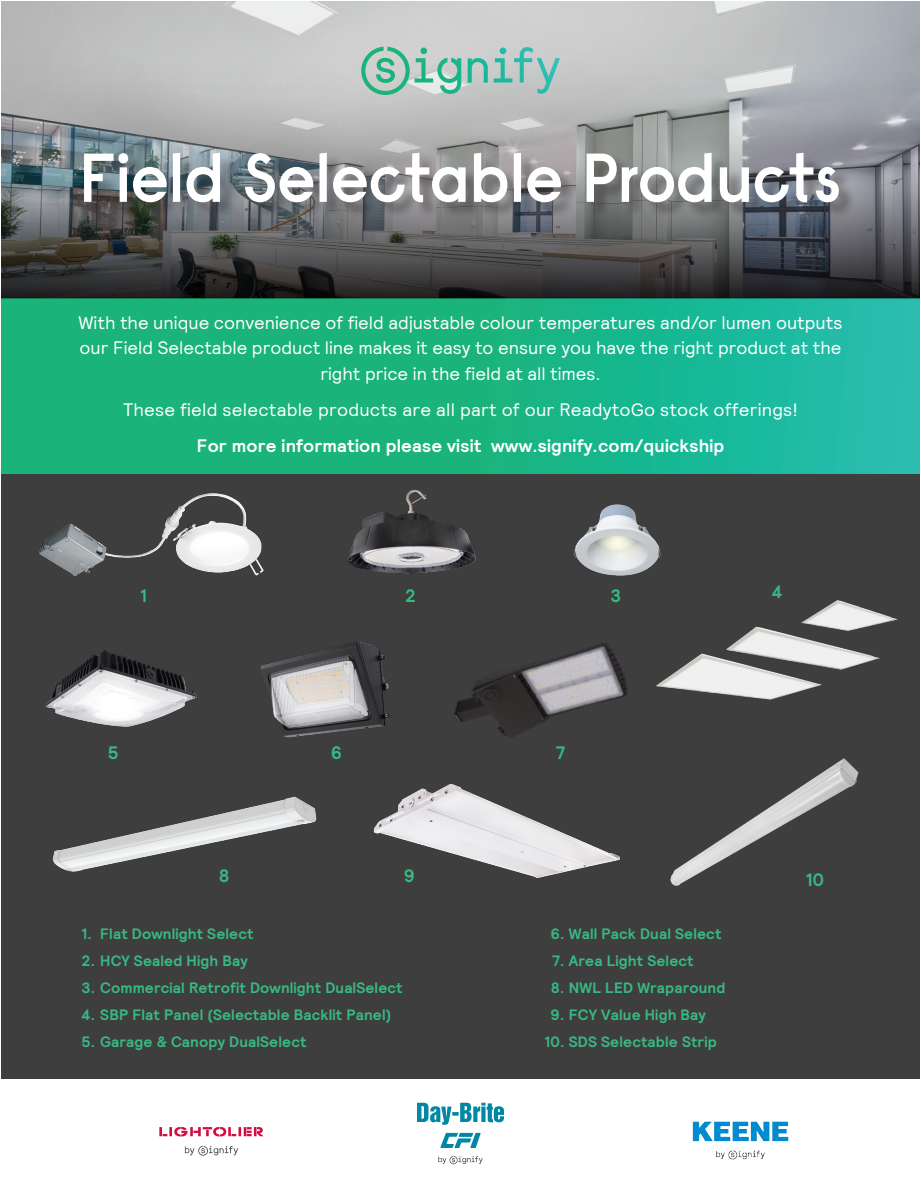
<style>
.page{position:relative;width:921px;height:1191px;background:#fff}
.page>*{position:absolute;margin:0;border:0;box-sizing:border-box;transform-origin:0 0}
.Main_headline{font:600 69px "Signify Raisonne";letter-spacing:-.025em;color:#fff;scale:.96 1}
.t1{font:18px/25.5px "Signify Relative";color:#fff;text-align:center}
._01_Body_Copy{font:700 18px "Relative";color:#38b983}
.Pagination_06{font:700 15px "Signify Relative";letter-spacing:.01em;color:#38b983}
.s1{font-weight:700}
</style>
<div class="page">
<svg style="left:1px;top:1px;width:918px;height:297px;background:#8d8e90"></svg>
<div style="left:1px;top:441px;width:918px;height:637px;background:#3e3e3f"></div>
<svg style="left:1px;top:298px;width:918px;height:176px;background:#1ab587"></svg>
<svg style="left:361px;top:47px;width:195px;height:48px;background:#a0c7bd"></svg>
<div style="left:85px;top:154px;width:771px;height:66px;background:#231f20;opacity:.41"></div>
<svg style="left:159px;top:1126px;width:105px;height:10px"></svg>
<svg style="left:185px;top:1146px;width:53px;height:9px"></svg>
<svg style="left:417px;top:1102px;width:87px;height:46px"></svg>
<svg style="left:438px;top:1156px;width:44px;height:8px"></svg>
<img style="left:39px;top:493px;width:225px;height:83px">
<img style="left:52px;top:796px;width:265px;height:76px">
<img style="left:574px;top:504px;width:87px;height:71px">
<img style="left:260px;top:642px;width:129px;height:96px">
<img style="left:454px;top:643px;width:173px;height:94px">
<img style="left:348px;top:489px;width:128px;height:85px">
<img style="left:45px;top:650px;width:152px;height:77px">
<img style="left:373px;top:784px;width:247px;height:93px">
<img style="left:726px;top:626px;width:154px;height:44px">
<img style="left:801px;top:600px;width:96px;height:31px">
<img style="left:656px;top:653px;width:165px;height:47px">
<img style="left:692px;top:1121px;width:97px;height:39px">
<img style="left:670px;top:758px;width:189px;height:128px">
<p class="Main_headline" style="left:78px;top:133px;width:796px">Field Selectable Products</p>
<p class="t1" style="left:79px;top:309px;width:765px">With the unique convenience of field adjustable colour temperatures and/or lumen outputs our Field Selectable product line makes it easy to ensure you have the right product at the right price in the field at all times.</p>
<p class="t1" style="left:123px;top:390px;width:676px;line-height:36px">These field selectable products are all part of our ReadytoGo stock offerings!<br><span class="s1">For more information please visit www.signify.com/quickship</span></p>
<p class="_01_Body_Copy" style="left:140px;top:583px;width:9px">1</p>
<p class="_01_Body_Copy" style="left:405px;top:583px;width:12px">2</p>
<p class="_01_Body_Copy" style="left:610px;top:583px;width:12px">3</p>
<p class="_01_Body_Copy" style="left:771px;top:580px;width:12px">4</p>
<p class="_01_Body_Copy" style="left:108px;top:741px;width:12px">5</p>
<p class="_01_Body_Copy" style="left:331px;top:741px;width:13px">6</p>
<p class="_01_Body_Copy" style="left:556px;top:741px;width:11px">7</p>
<p class="_01_Body_Copy" style="left:219px;top:864px;width:12px">8</p>
<p class="_01_Body_Copy" style="left:404px;top:864px;width:13px">9</p>
<p class="_01_Body_Copy" style="left:806px;top:868px;width:20px">10</p>
<p class="Pagination_06" style="left:81px;top:924px;width:173px">1. Flat Downlight Select</p>
<p class="Pagination_06" style="left:81px;top:951px;width:168px">2. HCY Sealed High Bay</p>
<p class="Pagination_06" style="left:81px;top:978px;width:323px">3. Commercial Retrofit Downlight DualSelect</p>
<p class="Pagination_06" style="left:81px;top:1005px;width:311px">4. SBP Flat Panel (Selectable Backlit Panel)</p>
<p class="Pagination_06" style="left:81px;top:1032px;width:226px">5. Garage &amp; Canopy DualSelect</p>
<p class="Pagination_06" style="left:550px;top:923px;width:172px">6. Wall Pack Dual Select</p>
<p class="Pagination_06" style="left:552px;top:950px;width:143px">7. Area Light Select</p>
<p class="Pagination_06" style="left:551px;top:977px;width:176px">8. NWL LED Wraparound</p>
<p class="Pagination_06" style="left:550px;top:1004px;width:157px">9. FCY Value High Bay</p>
<p class="Pagination_06" style="left:544px;top:1031px;width:174px">10. SDS Selectable Strip</p>
</div>
